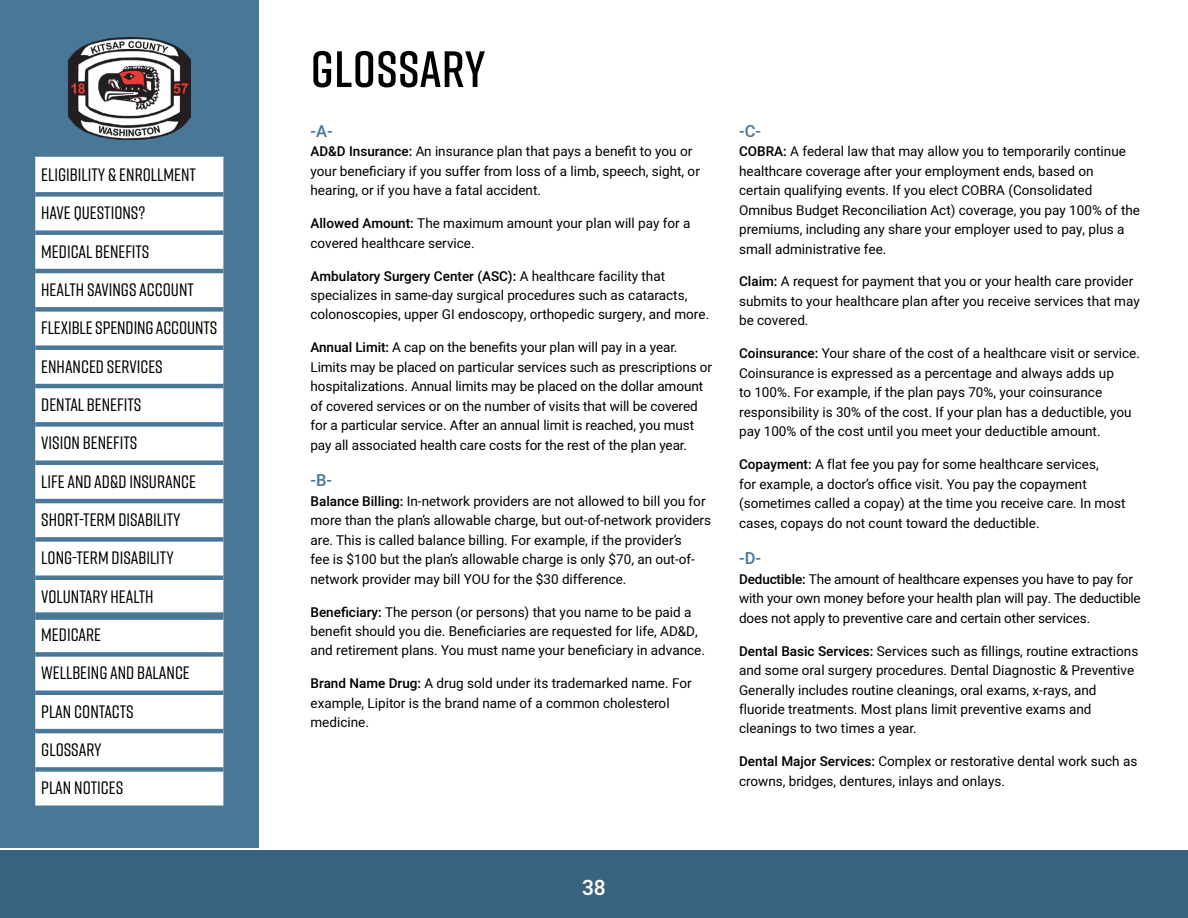
<style>
.page{position:relative;width:1188px;height:918px;background:#fff}
.page>*{position:absolute;margin:0;border:0;box-sizing:border-box;transform-origin:0 0}
.t1{font:600 51px "Rift";letter-spacing:.01em;color:#000}
.t2{font:500 21px "Heebo";color:#fff}
.t3{font:500 18px/38.4px "Rift";color:#000}
.t4{font:500 16.5px "Heebo";color:#497798}
.t5{font:13.5px/19.5px "Heebo";color:#000}
.s1{font-weight:500}
</style>
<div class="page">
<div style="left:0;top:0;width:259px;height:848px;background:#497798"></div>
<div style="left:35px;top:157px;width:188px;height:649px;background:#fff"></div>
<div style="left:35px;top:612px;width:188px;height:8px;background:#497798"></div>
<div style="left:35px;top:192px;width:188px;height:5px;background:#497798"></div>
<div style="left:35px;top:230px;width:188px;height:5px;background:#497798"></div>
<hr style="left:35px;top:269px;width:188px;height:4px;background:#497798">
<div style="left:35px;top:307px;width:188px;height:5px;background:#497798"></div>
<div style="left:35px;top:345px;width:188px;height:5px;background:#497798"></div>
<hr style="left:35px;top:384px;width:188px;height:4px;background:#497798">
<div style="left:35px;top:422px;width:188px;height:5px;background:#497798"></div>
<div style="left:35px;top:460px;width:188px;height:5px;background:#497798"></div>
<hr style="left:35px;top:499px;width:188px;height:4px;background:#497798">
<div style="left:35px;top:537px;width:188px;height:5px;background:#497798"></div>
<div style="left:35px;top:652px;width:188px;height:5px;background:#497798"></div>
<hr style="left:35px;top:691px;width:188px;height:4px;background:#497798">
<hr style="left:35px;top:729px;width:188px;height:4px;background:#497798">
<div style="left:35px;top:767px;width:188px;height:5px;background:#497798"></div>
<div style="left:35px;top:575px;width:188px;height:5px;background:#497798"></div>
<div style="left:0;top:850px;width:1188px;height:68px;background:#3a6380"></div>
<img style="left:68px;top:38px;width:123px;height:102px">
<p class="t3" style="left:41px;top:155px;width:178px">ELIGIBILITY &amp; ENROLLMENT<br>HAVE QUESTIONS?<br>MEDICAL BENEFITS<br>HEALTH SAVINGS ACCOUNT<br>FLEXIBLE SPENDING ACCOUNTS<br>ENHANCED SERVICES<br>DENTAL BENEFITS<br>VISION BENEFITS<br>LIFE AND AD&amp;D INSURANCE<br>SHORT-TERM DISABILITY<br>LONG-TERM DISABILITY<br>VOLUNTARY HEALTH<br>MEDICARE<br>WELLBEING AND BALANCE<br>PLAN CONTACTS<br>GLOSSARY<br>PLAN NOTICES</p>
<h1 class="t1" style="left:311px;top:33px;width:176px">GLOSSARY</h1>
<p class="t4" style="left:310px;top:119px;width:24px">-A-</p>
<p class="t5" style="left:310px;top:141px;width:391px"><span class="s1">AD&amp;D Insurance:</span> An insurance plan that pays a benefit to you or your beneficiary if you suffer from loss of a limb, speech, sight, or hearing, or if you have a fatal accident.</p>
<p class="t5" style="left:310px;top:213px;width:382px"><span class="s1">Allowed Amount:</span> The maximum amount your plan will pay for a covered healthcare service.</p>
<p class="t5" style="left:310px;top:266px;width:400px"><span class="s1">Ambulatory Surgery Center (ASC):</span> A healthcare facility that specializes in same-day surgical procedures such as cataracts, colonoscopies, upper GI endoscopy, orthopedic surgery, and more.</p>
<p class="t5" style="left:310px;top:338px;width:403px"><span class="s1">Annual Limit:</span> A cap on the benefits your plan will pay in a year.<br>Limits may be placed on particular services such as prescriptions or hospitalizations. Annual limits may be placed on the dollar amount of covered services or on the number of visits that will be covered for a particular service. After an annual limit is reached, you must pay all associated health care costs for the rest of the plan year.</p>
<p class="t4" style="left:310px;top:469px;width:23px">-B-</p>
<p class="t5" style="left:310px;top:491px;width:402px"><span class="s1">Balance Billing:</span> In-network providers are not allowed to bill you for more than the plan’s allowable charge, but out-of-network providers are. This is called balance billing. For example, if the provider’s<br>fee is $100 but the plan’s allowable charge is only $70, an out-of&shy;network provider may bill YOU for the $30 difference.</p>
<p class="t5" style="left:310px;top:602px;width:396px"><span class="s1">Beneficiary:</span> The person (or persons) that you name to be paid a benefit should you die. Beneficiaries are requested for life, AD&amp;D, and retirement plans. You must name your beneficiary in advance.</p>
<p class="t5" style="left:310px;top:674px;width:383px"><span class="s1">Brand Name Drug:</span> A drug sold under its trademarked name. For example, Lipitor is the brand name of a common cholesterol medicine.</p>
<p class="t4" style="left:739px;top:119px;width:23px">-C-</p>
<p class="t5" style="left:739px;top:141px;width:402px"><span class="s1">COBRA:</span> A federal law that may allow you to temporarily continue healthcare coverage after your employment ends, based on<br>certain qualifying events. If you elect COBRA (Consolidated Omnibus Budget Reconciliation Act) coverage, you pay 100% of the premiums, including any share your employer used to pay, plus a small administrative fee.</p>
<p class="t5" style="left:739px;top:272px;width:402px"><span class="s1">Claim:</span> A request for payment that you or your health care provider submits to your healthcare plan after you receive services that may be covered.</p>
<p class="t5" style="left:739px;top:344px;width:402px"><span class="s1">Coinsurance:</span> Your share of the cost of a healthcare visit or service.<br>Coinsurance is expressed as a percentage and always adds up<br>to 100%. For example, if the plan pays 70%, your coinsurance responsibility is 30% of the cost. If your plan has a deductible, you pay 100% of the cost until you meet your deductible amount.</p>
<p class="t5" style="left:739px;top:455px;width:388px"><span class="s1">Copayment:</span> A flat fee you pay for some healthcare services,<br>for example, a doctor’s office visit. You pay the copayment (sometimes called a copay) at the time you receive care. In most cases, copays do not count toward the deductible.</p>
<p class="t4" style="left:739px;top:547px;width:23px">-D-</p>
<p class="t5" style="left:739px;top:569px;width:403px"><span class="s1">Deductible:</span> The amount of healthcare expenses you have to pay for with your own money before your health plan will pay. The deductible does not apply to preventive care and certain other services.</p>
<p class="t5" style="left:739px;top:641px;width:401px"><span class="s1">Dental Basic Services:</span> Services such as fillings, routine extractions and some oral surgery procedures. Dental Diagnostic &amp; Preventive Generally includes routine cleanings, oral exams, x-rays, and fluoride treatments. Most plans limit preventive exams and cleanings to two times a year.</p>
<p class="t5" style="left:739px;top:752px;width:400px"><span class="s1">Dental Major Services:</span> Complex or restorative dental work such as crowns, bridges, dentures, inlays and onlays.</p>
<h2 class="t2" style="left:582px;top:873px;width:25px">38</h2>
</div>
